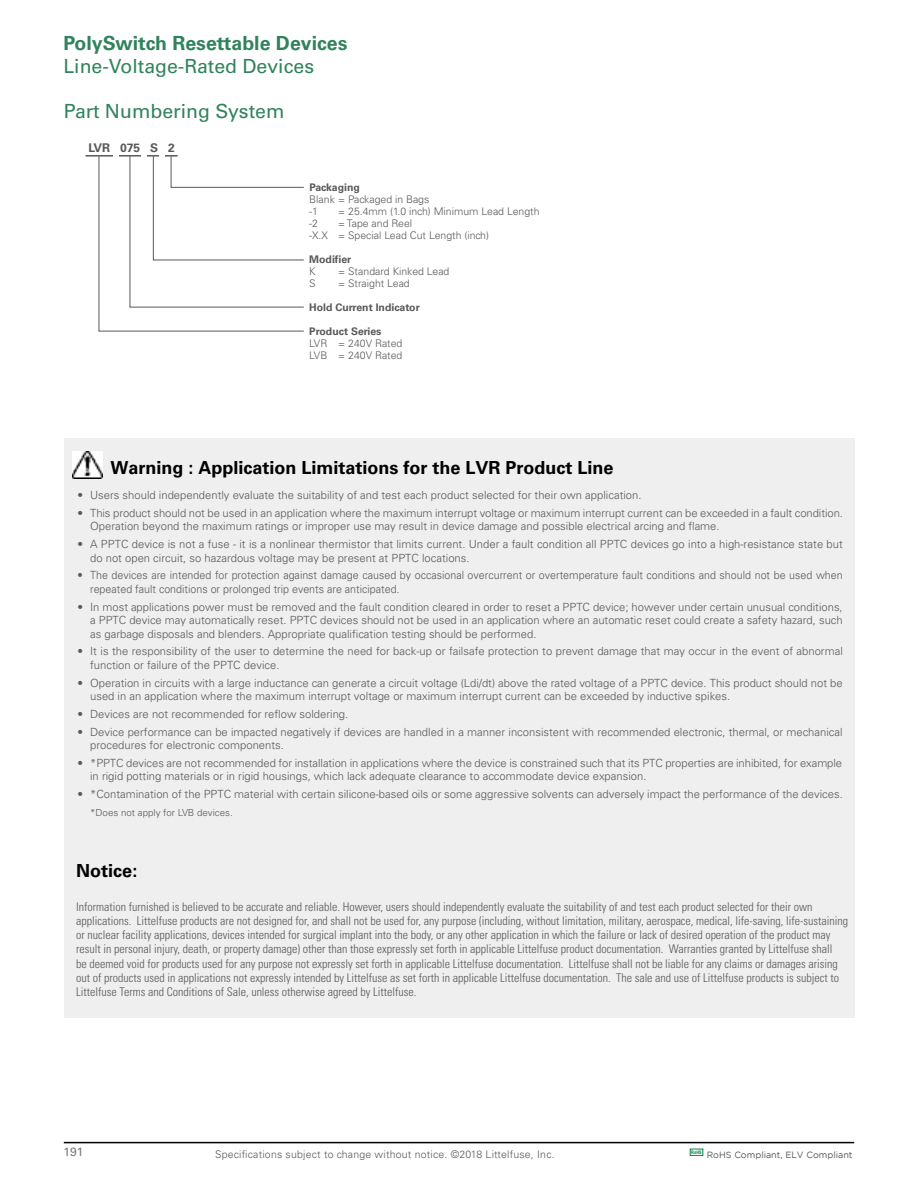
<style>
.page{position:relative;width:918px;height:1188px;background:#fff}
.page>*{position:absolute;margin:0;border:0;box-sizing:border-box;transform-origin:0 0}
.t1{font:19.5px "Univers LT Std";color:#31835c}
.t2{font:700 19.5px "Univers LT Std";color:#31835c}
.t3{font:700 18px "Univers LT Std";color:#000}
.t4{font:300 condensed 12px/14.2px "Univers LT Std";color:#5a5757}
.t5{font:700 12px "Univers";color:#5a5757}
.t6{font:12px "Univers LT Std";color:#75767c}
.t7{font:300 11.25px/13.5px "Univers LT Std";color:#5a5757}
.t8{font:300 11.25px/13.5px "Univers LT Std";color:#5a5757;scale:.95 1}
.t9{font:300 10.5px/12px "Univers";color:#5a5757}
.t10{font:300 10.5px "Univers LT Std";letter-spacing:.02em;color:#5a5757}
.t11{font:700 10.5px "Univers";color:#5a5757}
.t12{font:300 9.75px "Univers LT Std";color:#5a5757}
.t13{font:9px "Gotham";color:#5a5757}
.t14{font:700 condensed 4.65px "Helvetica LT Std";color:#00823f}
</style>
<div class="page">
<hr style="left:86px;top:155px;width:92px;height:2px;background:#5a5757">
<svg style="left:98px;top:155px;width:206px;height:177px"></svg>
<div style="left:113px;top:153px;width:6px;height:12px;background:#fff"></div>
<div style="left:141px;top:153px;width:6px;height:12px;background:#fff"></div>
<div style="left:159px;top:154px;width:6px;height:11px;background:#fff"></div>
<div style="left:64px;top:439px;width:790px;height:579px;background:#efefef"></div>
<img style="left:73px;top:451px;width:30px;height:27px">
<div style="left:690px;top:1149px;width:13px;height:7px;border:1px solid #00823f"></div>
<hr style="left:64px;top:1142px;width:790px;height:1px;background:#000">
<h1 class="t2" style="left:63px;top:32px;width:286px">PolySwitch Resettable Devices</h1>
<h1 class="t1" style="left:63px;top:55px;width:252px">Line-Voltage-Rated Devices</h1>
<h1 class="t1" style="left:64px;top:100px;width:222px">Part Numbering System</h1>
<p class="t5" style="left:88px;top:141px;width:88px">LVR 075 S 2</p>
<p class="t11" style="left:309px;top:181px;width:52px">Packaging</p>
<p class="t9" style="left:309px;top:194px;width:122px">Blank = Packaged in Bags -1</p>
<p class="t9" style="left:338px;top:206px;width:203px">= 25.4mm (1.0 inch) Minimum Lead Length</p>
<p class="t9" style="left:309px;top:218px;width:181px;text-indent:29px">= Tape and Reel<br>-X.X = Special Lead Cut Length (inch)</p>
<p class="t11" style="left:309px;top:253px;width:44px">Modifier</p>
<p class="t9" style="left:309px;top:266px;width:8px">K</p>
<p class="t9" style="left:338px;top:266px;width:113px">= Standard Kinked Lead</p>
<p class="t9" style="left:309px;top:278px;width:8px">S</p>
<p class="t9" style="left:338px;top:278px;width:73px">= Straight Lead</p>
<p class="t11" style="left:309px;top:301px;width:112px">Hold Current Indicator</p>
<p class="t11" style="left:309px;top:325px;width:74px">Product Series</p>
<p class="t9" style="left:309px;top:338px;width:95px">LVR = 240V Rated<br>LVB = 240V Rated</p>
<p class="t9" style="left:309px;top:218px;width:10px">-2</p>
<h2 class="t3" style="left:110px;top:458px;width:505px">Warning : Application Limitations for the LVR Product Line</h2>
<p class="t7" style="left:77px;top:488px;width:566px">• Users should independently evaluate the suitability of and test each product selected for their own application.</p>
<p class="t7" style="left:90px;top:506px;width:754px;text-indent:-13px">• This product should not be used in an application where the maximum interrupt voltage or maximum interrupt current can be exceeded in a fault condition.<br>Operation beyond the maximum ratings or improper use may result in device damage and possible electrical arcing and flame.</p>
<p class="t7" style="left:90px;top:537px;width:754px;text-indent:-13px">• A PPTC device is not a fuse - it is a nonlinear thermistor that limits current. Under a fault condition all PPTC devices go into a high-resistance state but do not open circuit, so hazardous voltage may be present at PPTC locations.</p>
<p class="t8" style="left:90px;top:569px;width:794px;text-indent:-13px">• The devices are intended for protection against damage caused by occasional overcurrent or overtemperature fault conditions and should not be used when repeated fault conditions or prolonged trip events are anticipated.</p>
<p class="t7" style="left:90px;top:600px;width:754px;text-align:justify;text-indent:-13px">• In most applications power must be removed and the fault condition cleared in order to reset a PPTC device; however under certain unusual conditions, a PPTC device may automatically reset. PPTC devices should not be used in an application where an automatic reset could create a safety hazard, such as garbage disposals and blenders. Appropriate qualification testing should be performed.</p>
<p class="t7" style="left:90px;top:645px;width:754px;text-indent:-13px">• It is the responsibility of the user to determine the need for back-up or failsafe protection to prevent damage that may occur in the event of abnormal function or failure of the PPTC device.</p>
<p class="t7" style="left:90px;top:676px;width:754px;text-indent:-13px">• Operation in circuits with a large inductance can generate a circuit voltage (Ldi/dt) above the rated voltage of a PPTC device. This product should not be used in an application where the maximum interrupt voltage or maximum interrupt current can be exceeded by inductive spikes.</p>
<p class="t7" style="left:77px;top:707px;width:272px">• Devices are not recommended for reflow soldering.</p>
<p class="t7" style="left:90px;top:725px;width:754px;text-indent:-13px">• Device performance can be impacted negatively if devices are handled in a manner inconsistent with recommended electronic, thermal, or mechanical procedures for electronic components.</p>
<p class="t7" style="left:90px;top:756px;width:754px;text-indent:-13px">• *PPTC devices are not recommended for installation in applications where the device is constrained such that its PTC properties are inhibited, for example in rigid potting materials or in rigid housings, which lack adequate clearance to accommodate device expansion.</p>
<p class="t7" style="left:77px;top:787px;width:767px">• *Contamination of the PPTC material with certain silicone-based oils or some aggressive solvents can adversely impact the performance of the devices.</p>
<p class="t12" style="left:90px;top:807px;width:144px">*Does not apply for LVB devices.</p>
<h2 class="t3" style="left:76px;top:860px;width:63px">Notice:</h2>
<p class="t4" style="left:76px;top:899px;width:773px">Information furnished is believed to be accurate and reliable. However, users should independently evaluate the suitability of and test each product selected for their own applications. Littelfuse products are not designed for, and shall not be used for, any purpose (including, without limitation, military, aerospace, medical, life-saving, life-sustaining or nuclear facility applications, devices intended for surgical implant into the body, or any other application in which the failure or lack of desired operation of the product may result in personal injury, death, or property damage) other than those expressly set forth in applicable Littelfuse product documentation. Warranties granted by Littelfuse shall<br>be deemed void for products used for any purpose not expressly set forth in applicable Littelfuse documentation. Littelfuse shall not be liable for any claims or damages arising out of products used in applications not expressly intended by Littelfuse as set forth in applicable Littelfuse documentation. The sale and use of Littelfuse products is subject to Littelfuse Terms and Conditions of Sale, unless otherwise agreed by Littelfuse.</p>
<p class="t6" style="left:64px;top:1145px;width:22px">191</p>
<p class="t10" style="left:215px;top:1148px;width:341px">Specifications subject to change without notice. ©2018 Littelfuse, Inc.</p>
<p class="t13" style="left:707px;top:1149px;width:147px">RoHS Compliant, ELV Compliant</p>
<p class="t14" style="left:691px;top:1149px;width:12px">RoHS</p>
</div>
